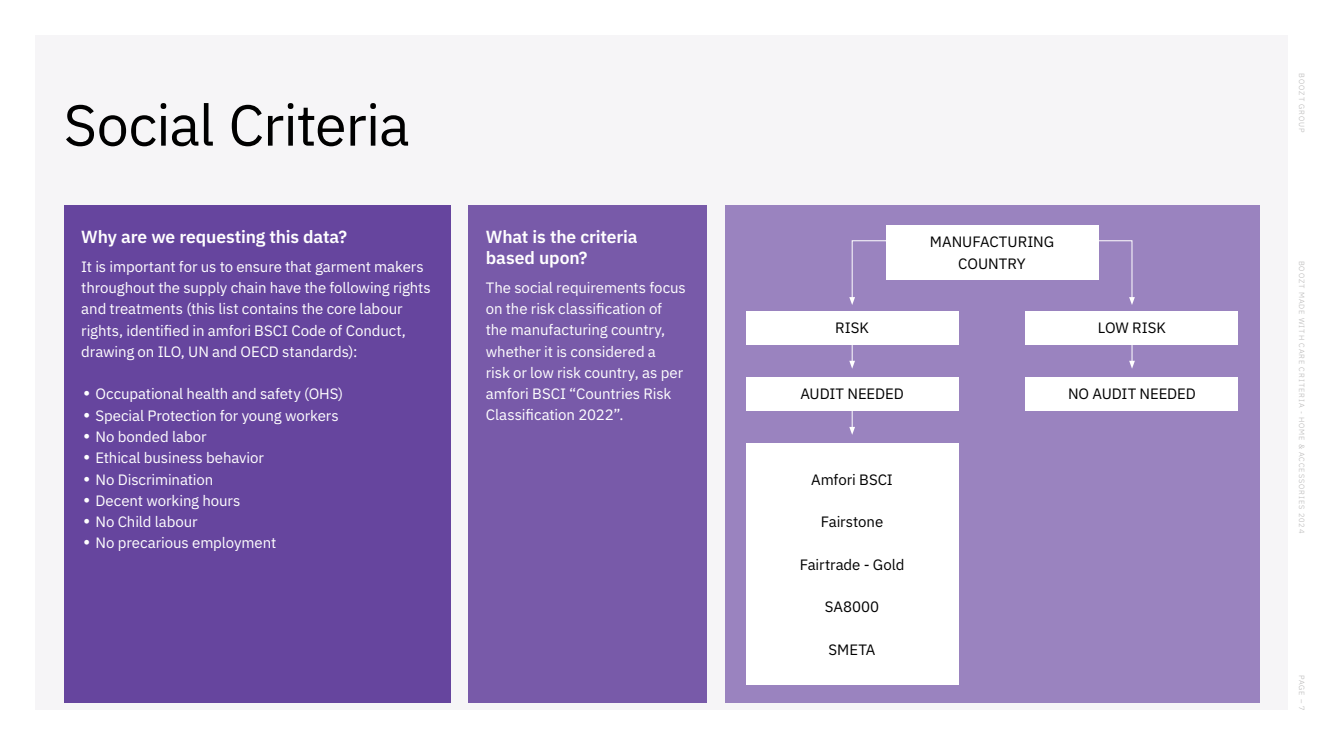
<style>
.page{position:relative;width:1323px;height:745px;background:#fff}
.page>*{position:absolute;margin:0;border:0;box-sizing:border-box;transform-origin:0 0}
.t1{font:57.5px "IBM Plex Sans";letter-spacing:-.02em;color:#000}
.t2{font:600 17.5px/21px "IBM Plex Sans";letter-spacing:-.01em;color:#fff}
.t3{font:15px/21.2px "IBM Plex Sans";letter-spacing:-.005em;color:#fff}
.t4{font:15px/21.2px "IBM Plex Sans";letter-spacing:-.005em;color:#000;text-align:center}
.t5{font:300 7.5px "IBM Plex Sans";letter-spacing:.125em;color:#b3b2b2}
.s1{font-family:"Futura";font-weight:500;font-stretch:condensed}
</style>
<div class="page">
<div style="left:35px;top:35px;width:1252px;height:674px;background:#f6f5f7"></div>
<div style="left:64px;top:205px;width:386px;height:497px;background:#66459e"></div>
<div style="left:468px;top:205px;width:239px;height:497px;background:#785aa9"></div>
<div style="left:724px;top:205px;width:535px;height:497px;background:#9a83bf"></div>
<svg style="left:849px;top:240px;width:286px;height:65px"></svg>
<div style="left:885px;top:225px;width:213px;height:54px;background:#fff"></div>
<div style="left:746px;top:311px;width:212px;height:33px;background:#fff"></div>
<div style="left:1025px;top:311px;width:213px;height:33px;background:#fff"></div>
<div style="left:746px;top:377px;width:212px;height:33px;background:#fff"></div>
<div style="left:1025px;top:377px;width:213px;height:33px;background:#fff"></div>
<div style="left:746px;top:443px;width:212px;height:241px;background:#fff"></div>
<svg style="left:849px;top:344px;width:6px;height:24px"></svg>
<svg style="left:849px;top:410px;width:6px;height:24px"></svg>
<svg style="left:1129px;top:344px;width:6px;height:24px"></svg>
<h1 class="t1" style="left:64px;top:81px;width:348px">Social Criteria</h1>
<p class="t2" style="left:81px;top:225px;width:267px">Why are we requesting this data?</p>
<p class="t3" style="left:81px;top:254px;width:351px">It is important for us to ensure that garment makers throughout the supply chain have the following rights and treatments (this list contains the core labour rights, identified in amfori BSCI Code of Conduct, drawing on ILO, UN and OECD standards):</p>
<p class="t3" style="left:81px;top:382px;width:263px"><span class="s1">•</span> Occupational health and safety (OHS)</p>
<p class="t3" style="left:81px;top:403px;width:259px"><span class="s1">•</span> Special Protection for young workers</p>
<p class="t3" style="left:81px;top:424px;width:127px"><span class="s1">•</span> No bonded labor</p>
<p class="t3" style="left:81px;top:446px;width:184px"><span class="s1">•</span> Ethical business behavior</p>
<p class="t3" style="left:81px;top:467px;width:133px"><span class="s1">•</span> No Discrimination</p>
<p class="t3" style="left:81px;top:488px;width:161px"><span class="s1">•</span> Decent working hours</p>
<p class="t3" style="left:81px;top:509px;width:118px"><span class="s1">•</span> No Child labour</p>
<p class="t3" style="left:81px;top:531px;width:196px"><span class="s1">•</span> No precarious employment</p>
<p class="t2" style="left:486px;top:225px;width:153px">What is the criteria based upon?</p>
<p class="t3" style="left:486px;top:275px;width:202px">The social requirements focus on the risk classification of the manufacturing country, whether it is considered a<br>risk or low risk country, as per amfori BSCI “Countries Risk<br>Classification 2022”.</p>
<p class="t4" style="left:930px;top:230px;width:126px">MANUFACTURING<br>COUNTRY</p>
<p class="t4" style="left:835px;top:316px;width:35px">RISK</p>
<p class="t4" style="left:1098px;top:316px;width:70px">LOW RISK</p>
<p class="t4" style="left:800px;top:382px;width:105px">AUDIT NEEDED</p>
<p class="t4" style="left:1068px;top:382px;width:129px">NO AUDIT NEEDED</p>
<p class="t4" style="left:811px;top:467px;width:83px">Amfori BSCI</p>
<p class="t4" style="left:821px;top:510px;width:64px">Fairstone</p>
<p class="t4" style="left:800px;top:552px;width:106px">Fairtrade - Gold</p>
<p class="t4" style="left:825px;top:594px;width:56px">SA8000</p>
<p class="t4" style="left:828px;top:637px;width:48px">SMETA</p>
<p class="t5" style="left:1307px;top:73px;width:61px;rotate:90deg">BOOZT GROUP</p>
<p class="t5" style="left:1307px;top:260px;width:273px;rotate:90deg">BOOZT MADE WITH CARE CRITERIA - HOME &amp; ACCESSORIES 2024</p>
<p class="t5" style="left:1307px;top:674px;width:38px;rotate:90deg">PAGE – 7</p>
</div>
